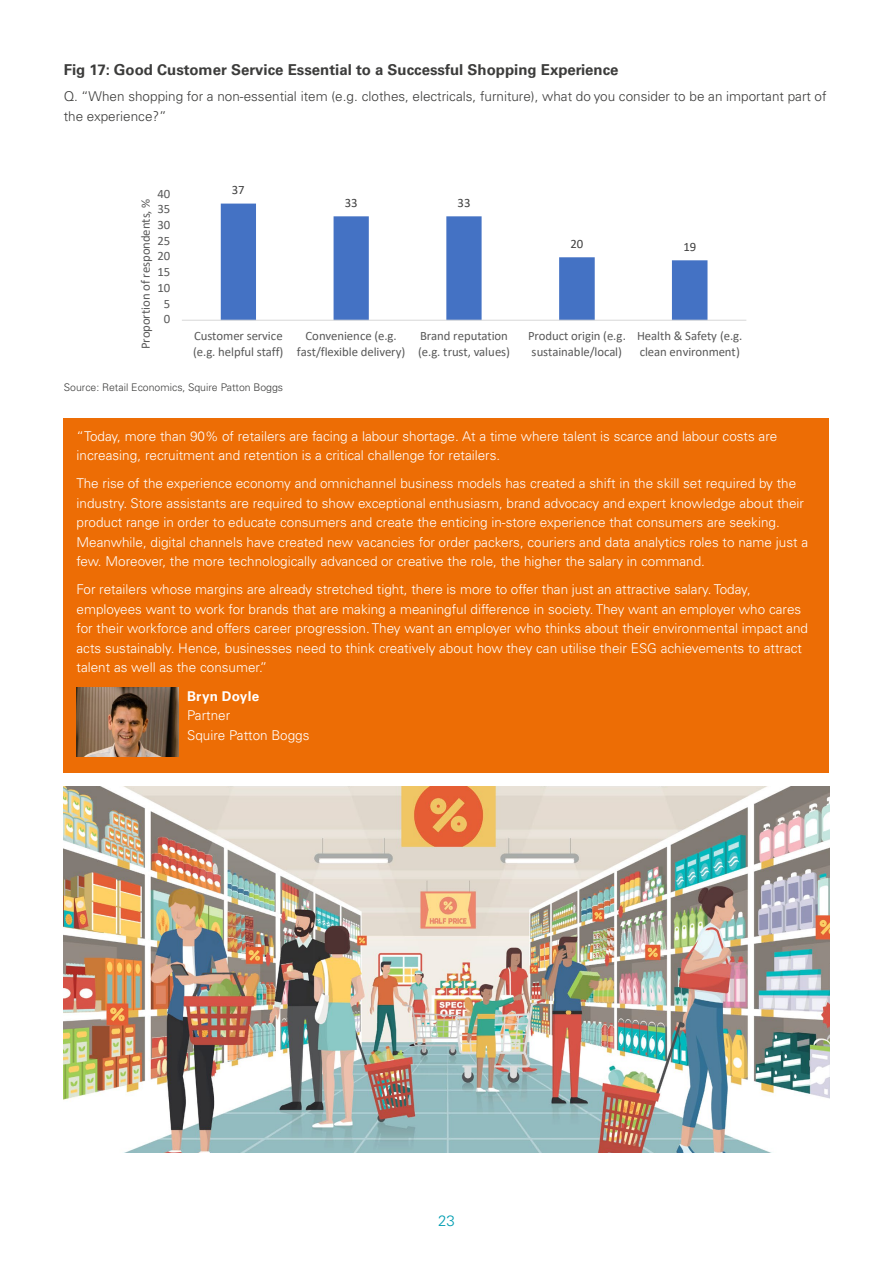
<style>
.page{position:relative;width:893px;height:1263px;background:#fff}
.page>*{position:absolute;margin:0;border:0;box-sizing:border-box;transform-origin:0 0}
.t1{font:700 15px "Univers LTCYR 65";color:#3c3c3b}
.t2{font:300 15px "Univers LTCYR 45";color:#009db1}
.t3{font:300 13.5px/19.5px "Univers LTCYR 45";color:#fff}
.t4{font:300 13.5px/19.5px "Univers LTCYR 45";color:#3c3c3b}
.t5{font:700 13.5px "Univers LTCYR 65";letter-spacing:.02em;color:#fff}
.t6{font:12.75px/15.5px "Calibri";letter-spacing:-.005em;color:#595959}
.t7{font:12.75px "Calibri";letter-spacing:-.005em;color:#404040}
.t8{font:300 10.5px "Univers LTCYR 45";color:#3c3c3b}
</style>
<div class="page">
<svg style="left:221px;top:204px;width:486px;height:116px"></svg>
<hr style="left:182px;top:320px;width:564px;height:1px;background:#d9d9d9">
<div style="left:64px;top:418px;width:765px;height:355px;background:#ed6d05"></div>
<img style="left:77px;top:688px;width:102px;height:68px">
<img style="left:64px;top:787px;width:765px;height:365px">
<p class="t1" style="left:64px;top:59px;width:556px">Fig 17: Good Customer Service Essential to a Successful Shopping Experience</p>
<p class="t4" style="left:64px;top:86px;width:764px">Q. “When shopping for a non-essential item (e.g. clothes, electricals, furniture), what do you consider to be an important part of the experience?”</p>
<p class="t7" style="left:232px;top:181px;width:14px">37</p>
<p class="t6" style="left:157px;top:185px;width:14px">40</p>
<p class="t7" style="left:345px;top:194px;width:14px">33</p>
<p class="t7" style="left:458px;top:194px;width:14px">33</p>
<p class="t6" style="left:138px;top:349px;width:152px;rotate:-90deg">Proportion of respondents, %</p>
<p class="t8" style="left:64px;top:381px;width:221px">Source: Retail Economics, Squire Patton Boggs</p>
<p class="t3" style="left:77px;top:426px;width:702px">“Today, more than 90% of retailers are facing a labour shortage. At a time where talent is scarce and labour costs are increasing, recruitment and retention is a critical challenge for retailers.</p>
<p class="t3" style="left:77px;top:474px;width:733px">The rise of the experience economy and omnichannel business models has created a shift in the skill set required by the industry. Store assistants are required to show exceptional enthusiasm, brand advocacy and expert knowledge about their product range in order to educate consumers and create the enticing in-store experience that consumers are seeking.<br>Meanwhile, digital channels have created new vacancies for order packers, couriers and data analytics roles to name just a few. Moreover, the more technologically advanced or creative the role, the higher the salary in command.</p>
<p class="t3" style="left:77px;top:580px;width:733px">For retailers whose margins are already stretched tight, there is more to offer than just an attractive salary. Today, employees want to work for brands that are making a meaningful difference in society. They want an employer who cares for their workforce and offers career progression. They want an employer who thinks about their environmental impact and acts sustainably. Hence, businesses need to think creatively about how they can utilise their ESG achievements to attract talent as well as the consumer.”</p>
<p class="t5" style="left:187px;top:686px;width:74px">Bryn Doyle</p>
<p class="t3" style="left:187px;top:705px;width:124px">Partner<br>Squire Patton Boggs</p>
<p class="t6" style="left:157px;top:201px;width:14px">35</p>
<p class="t6" style="left:157px;top:217px;width:14px">30</p>
<p class="t6" style="left:157px;top:232px;width:14px">25</p>
<p class="t7" style="left:570px;top:235px;width:14px">20</p>
<p class="t7" style="left:683px;top:238px;width:14px">19</p>
<p class="t6" style="left:157px;top:248px;width:14px">20</p>
<p class="t6" style="left:157px;top:264px;width:14px">15</p>
<p class="t6" style="left:157px;top:280px;width:14px">10</p>
<p class="t6" style="left:164px;top:295px;width:8px">5</p>
<p class="t6" style="left:164px;top:311px;width:8px">0</p>
<p class="t6" style="left:193px;top:328px;width:92px">Customer service (e.g. helpful staff)</p>
<p class="t6" style="left:297px;top:328px;width:110px;text-align:center">Convenience (e.g. fast/flexible delivery)</p>
<p class="t6" style="left:418px;top:328px;width:93px">Brand reputation (e.g. trust, values)</p>
<p class="t6" style="left:528px;top:328px;width:99px">Product origin (e.g. sustainable/local)</p>
<p class="t6" style="left:637px;top:328px;width:107px">Health &amp; Safety (e.g. clean environment)</p>
<p class="t2" style="left:438px;top:1211px;width:18px">23</p>
</div>
